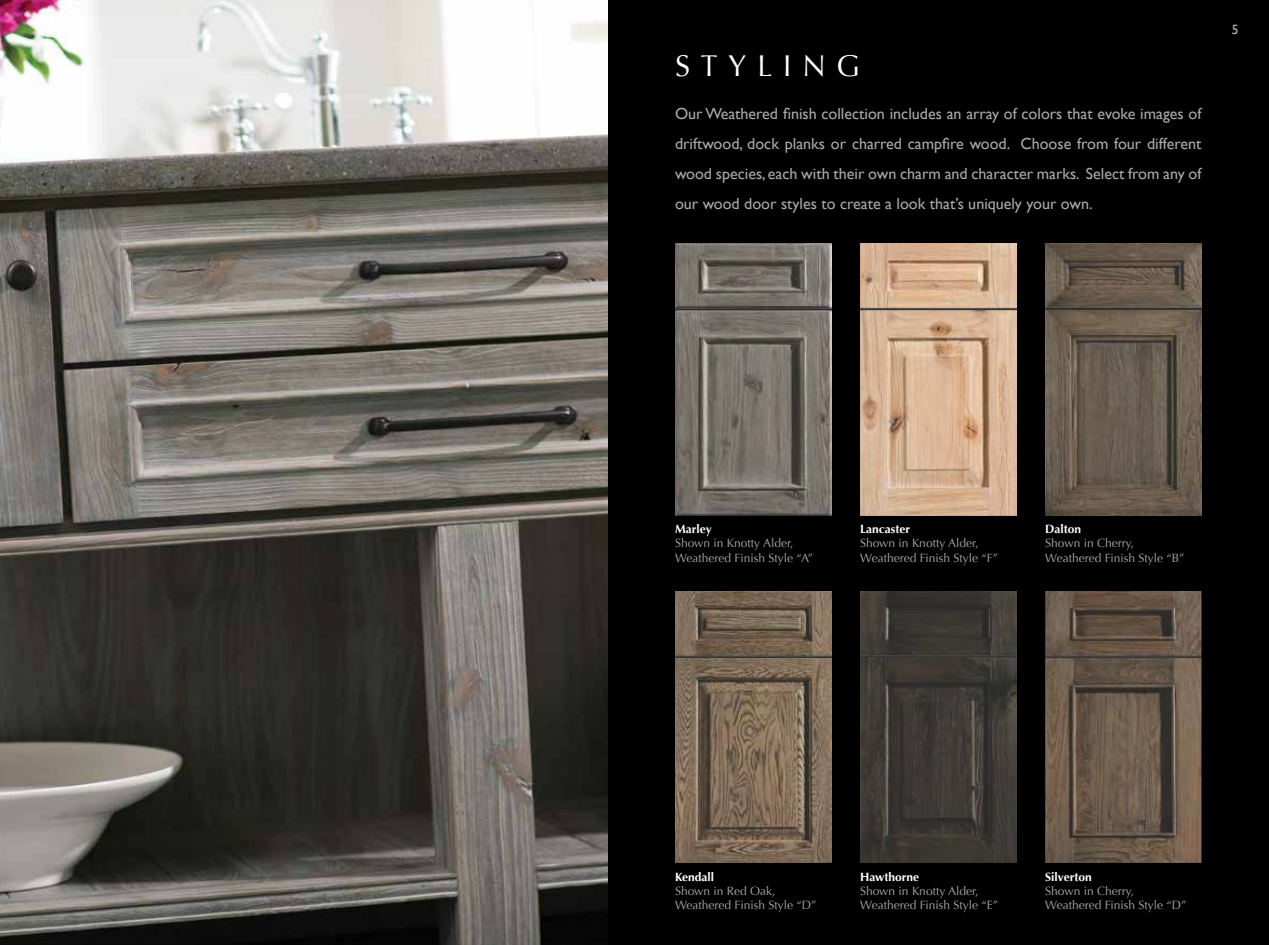
<style>
.page{position:relative;width:1269px;height:945px;background:#000}
.page>*{position:absolute;margin:0;border:0;box-sizing:border-box;transform-origin:0 0}
.t1{font:30px "Optima";letter-spacing:.36em;color:#fff}
.t2{font:16.05px/30px "Gill Sans";color:#a7a9ab;text-align:justify}
.t3{font:13.5px "Gill Sans";color:#b1b3b5}
.t4{font:12px/14.4px "Optima";color:#a7a9ab}
.t5{font:700 12px "Optima";color:#fff}
</style>
<div class="page">
<img style="left:675px;top:244px;width:156px;height:272px">
<img style="left:1045px;top:591px;width:157px;height:272px">
<img style="left:860px;top:591px;width:156px;height:272px">
<img style="left:675px;top:591px;width:156px;height:272px">
<img style="left:1045px;top:244px;width:157px;height:272px">
<img style="left:860px;top:244px;width:156px;height:272px">
<img style="left:0;top:0;width:608px;height:945px">
<h1 class="t1" style="left:675px;top:48px;width:186px">STYLING</h1>
<p class="t2" style="left:675px;top:99px;width:528px">Our Weathered finish collection includes an array of colors that evoke images of driftwood, dock planks or charred campfire wood. Choose from four different wood species, each with their own charm and character marks. Select from any of our wood door styles to create a look that’s uniquely your own.</p>
<p class="t3" style="left:1232px;top:22px;width:8px">5</p>
<p class="t5" style="left:675px;top:522px;width:38px">Marley</p>
<p class="t4" style="left:675px;top:536px;width:140px">Shown in Knotty Alder,<br>Weathered Finish Style “A”</p>
<p class="t5" style="left:860px;top:522px;width:52px">Lancaster</p>
<p class="t4" style="left:860px;top:536px;width:140px">Shown in Knotty Alder,<br>Weathered Finish Style “F”</p>
<p class="t5" style="left:1045px;top:522px;width:38px">Dalton</p>
<p class="t4" style="left:1045px;top:536px;width:141px">Shown in Cherry,<br>Weathered Finish Style “B”</p>
<p class="t5" style="left:675px;top:869px;width:41px">Kendall</p>
<p class="t4" style="left:675px;top:884px;width:143px">Shown in Red Oak,<br>Weathered Finish Style “D”</p>
<p class="t5" style="left:860px;top:869px;width:61px">Hawthorne</p>
<p class="t4" style="left:860px;top:884px;width:140px">Shown in Knotty Alder,<br>Weathered Finish Style “E”</p>
<p class="t5" style="left:1045px;top:869px;width:48px">Silverton</p>
<p class="t4" style="left:1045px;top:884px;width:143px">Shown in Cherry,<br>Weathered Finish Style “D”</p>
</div>
